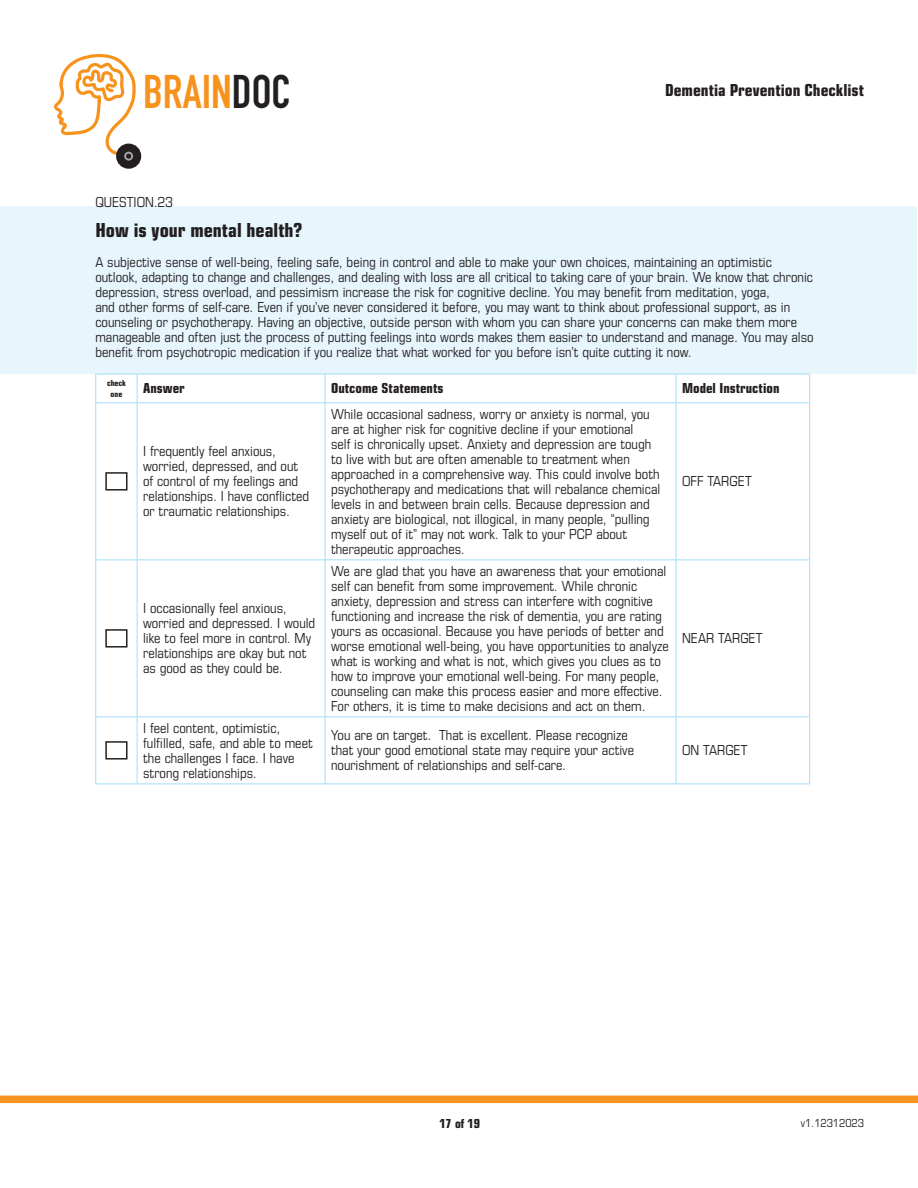
<style>
.page{position:relative;width:918px;height:1188px;background:#fff}
.page>*{position:absolute;margin:0;border:0;box-sizing:border-box;transform-origin:0 0}
.t1{font:700 46.5px "DIN Condensed";color:#f7931d}
.t2{font:21px "Eurostile Con Hea";color:#231f20}
.t3{font:18px "Eurostile Con Hea";color:#231f20}
.t4{font:15px/15px "Eurostile Con";color:#231f20}
.t5{font:15px "Eurostile Con Hea";color:#231f20}
.t6{font:13.5px "Eurostile Con Hea";color:#231f20}
.t7{font:12px "Eurostile Con";color:#231f20}
.t8{font:9px "Eurostile Con Hea";color:#231f20}
.s1{color:#231f20}
</style>
<div class="page">
<div style="left:116px;top:144px;width:25px;height:25px;border:8px solid #231f20;border-radius:50%"></div>
<div style="left:121px;top:149px;width:15px;height:15px;border:3px solid #231f20;border-radius:50%"></div>
<svg style="left:54px;top:54px;width:82px;height:105px"></svg>
<div style="left:0;top:1096px;width:918px;height:7px;background:#f79420"></div>
<div style="left:1px;top:206px;width:916px;height:168px;background:#e7f5fc"></div>
<hr style="left:95px;top:374px;width:42px;height:1px;background:#a5dcf7">
<svg style="left:95px;top:374px;width:1px;height:28px"></svg>
<hr style="left:137px;top:374px;width:188px;height:1px;background:#a5dcf7">
<svg style="left:137px;top:374px;width:1px;height:28px"></svg>
<hr style="left:325px;top:374px;width:351px;height:1px;background:#a5dcf7">
<svg style="left:325px;top:374px;width:1px;height:28px"></svg>
<hr style="left:676px;top:374px;width:134px;height:1px;background:#a5dcf7">
<svg style="left:676px;top:374px;width:1px;height:28px"></svg>
<svg style="left:809px;top:374px;width:1px;height:28px"></svg>
<hr style="left:95px;top:402px;width:42px;height:1px;background:#a5dcf7">
<hr style="left:95px;top:403px;width:1px;height:156px;background:#a5dcf7">
<hr style="left:137px;top:402px;width:188px;height:1px;background:#a5dcf7">
<hr style="left:137px;top:403px;width:1px;height:156px;background:#a5dcf7">
<hr style="left:325px;top:402px;width:351px;height:1px;background:#a5dcf7">
<hr style="left:325px;top:403px;width:1px;height:156px;background:#a5dcf7">
<hr style="left:676px;top:402px;width:134px;height:1px;background:#a5dcf7">
<hr style="left:676px;top:403px;width:1px;height:156px;background:#a5dcf7">
<hr style="left:809px;top:403px;width:1px;height:156px;background:#a5dcf7">
<hr style="left:95px;top:559px;width:42px;height:1px;background:#a5dcf7">
<hr style="left:95px;top:560px;width:1px;height:156px;background:#a5dcf7">
<hr style="left:137px;top:559px;width:188px;height:1px;background:#a5dcf7">
<hr style="left:137px;top:560px;width:1px;height:156px;background:#a5dcf7">
<hr style="left:325px;top:559px;width:351px;height:1px;background:#a5dcf7">
<hr style="left:325px;top:560px;width:1px;height:156px;background:#a5dcf7">
<hr style="left:676px;top:559px;width:134px;height:1px;background:#a5dcf7">
<hr style="left:676px;top:560px;width:1px;height:156px;background:#a5dcf7">
<hr style="left:809px;top:560px;width:1px;height:156px;background:#a5dcf7">
<hr style="left:95px;top:716px;width:42px;height:1px;background:#a5dcf7">
<hr style="left:95px;top:717px;width:1px;height:66px;background:#a5dcf7">
<hr style="left:137px;top:716px;width:188px;height:1px;background:#a5dcf7">
<hr style="left:137px;top:717px;width:1px;height:66px;background:#a5dcf7">
<hr style="left:325px;top:716px;width:351px;height:1px;background:#a5dcf7">
<hr style="left:325px;top:717px;width:1px;height:66px;background:#a5dcf7">
<hr style="left:676px;top:716px;width:134px;height:1px;background:#a5dcf7">
<hr style="left:676px;top:717px;width:1px;height:66px;background:#a5dcf7">
<hr style="left:809px;top:717px;width:1px;height:66px;background:#a5dcf7">
<hr style="left:95px;top:783px;width:42px;height:1px;background:#a5dcf7">
<hr style="left:137px;top:783px;width:188px;height:1px;background:#a5dcf7">
<hr style="left:325px;top:783px;width:351px;height:1px;background:#a5dcf7">
<hr style="left:676px;top:783px;width:134px;height:1px;background:#a5dcf7">
<div style="left:105px;top:472px;width:23px;height:19px;border:2px solid #231f20"></div>
<div style="left:105px;top:629px;width:23px;height:19px;border:2px solid #231f20"></div>
<div style="left:105px;top:741px;width:23px;height:19px;border:2px solid #231f20"></div>
<h1 class="t1" style="left:143px;top:61px;width:149px">BRAIN<span class="s1">DOC</span></h1>
<p class="t3" style="left:665px;top:77px;width:200px">Dementia Prevention Checklist</p>
<p class="t4" style="left:95px;top:193px;width:79px">QUESTION.23</p>
<p class="t2" style="left:95px;top:214px;width:208px">How is your mental health?</p>
<p class="t4" style="left:95px;top:253px;width:720px">A subjective sense of well-being, feeling safe, being in control and able to make your own choices, maintaining an optimistic outlook, adapting to change and challenges, and dealing with loss are all critical to taking care of your brain. We know that chronic depression, stress overload, and pessimism increase the risk for cognitive decline. You may benefit from meditation, yoga,<br>and other forms of self-care. Even if you’ve never considered it before, you may want to think about professional support, as in counseling or psychotherapy. Having an objective, outside person with whom you can share your concerns can make them more manageable and often just the process of putting feelings into words makes them easier to understand and manage. You may also benefit from psychotropic medication if you realize that what worked for you before isn’t quite cutting it now.</p>
<p class="t8" style="left:107px;top:377px;width:20px">check</p>
<p class="t8" style="left:111px;top:387px;width:13px">one</p>
<p class="t5" style="left:143px;top:378px;width:43px">Answer</p>
<p class="t5" style="left:331px;top:378px;width:114px">Outcome Statements</p>
<p class="t5" style="left:682px;top:378px;width:99px">Model Instruction</p>
<p class="t4" style="left:143px;top:443px;width:168px">I frequently feel anxious, worried, depressed, and out of control of my feelings and relationships. I have conflicted or traumatic relationships.</p>
<p class="t4" style="left:143px;top:600px;width:174px">I occasionally feel anxious, worried and depressed. I would like to feel more in control. My relationships are okay but not as good as they could be.</p>
<p class="t4" style="left:331px;top:406px;width:331px">While occasional sadness, worry or anxiety is normal, you are at higher risk for cognitive decline if your emotional<br>self is chronically upset. Anxiety and depression are tough to live with but are often amenable to treatment when approached in a comprehensive way. This could involve both psychotherapy and medications that will rebalance chemical levels in and between brain cells. Because depression and anxiety are biological, not illogical, in many people, “pulling myself out of it” may not work. Talk to your PCP about therapeutic approaches.</p>
<p class="t4" style="left:331px;top:563px;width:339px">We are glad that you have an awareness that your emotional self can benefit from some improvement. While chronic anxiety, depression and stress can interfere with cognitive functioning and increase the risk of dementia, you are rating yours as occasional. Because you have periods of better and worse emotional well-being, you have opportunities to analyze what is working and what is not, which gives you clues as to how to improve your emotional well-being. For many people, counseling can make this process easier and more effective.<br>For others, it is time to make decisions and act on them.</p>
<p class="t4" style="left:143px;top:720px;width:171px">I feel content, optimistic, fulfilled, safe, and able to meet the challenges I face. I have strong relationships.</p>
<p class="t4" style="left:331px;top:727px;width:305px">You are on target. That is excellent. Please recognize that your good emotional state may require your active nourishment of relationships and self-care.</p>
<p class="t4" style="left:682px;top:473px;width:71px">OFF TARGET</p>
<p class="t4" style="left:682px;top:630px;width:82px">NEAR TARGET</p>
<p class="t4" style="left:682px;top:742px;width:67px">ON TARGET</p>
<p class="t6" style="left:439px;top:1113px;width:42px">17 of 19</p>
<p class="t7" style="left:801px;top:1114px;width:65px">v1.12312023</p>
</div>
